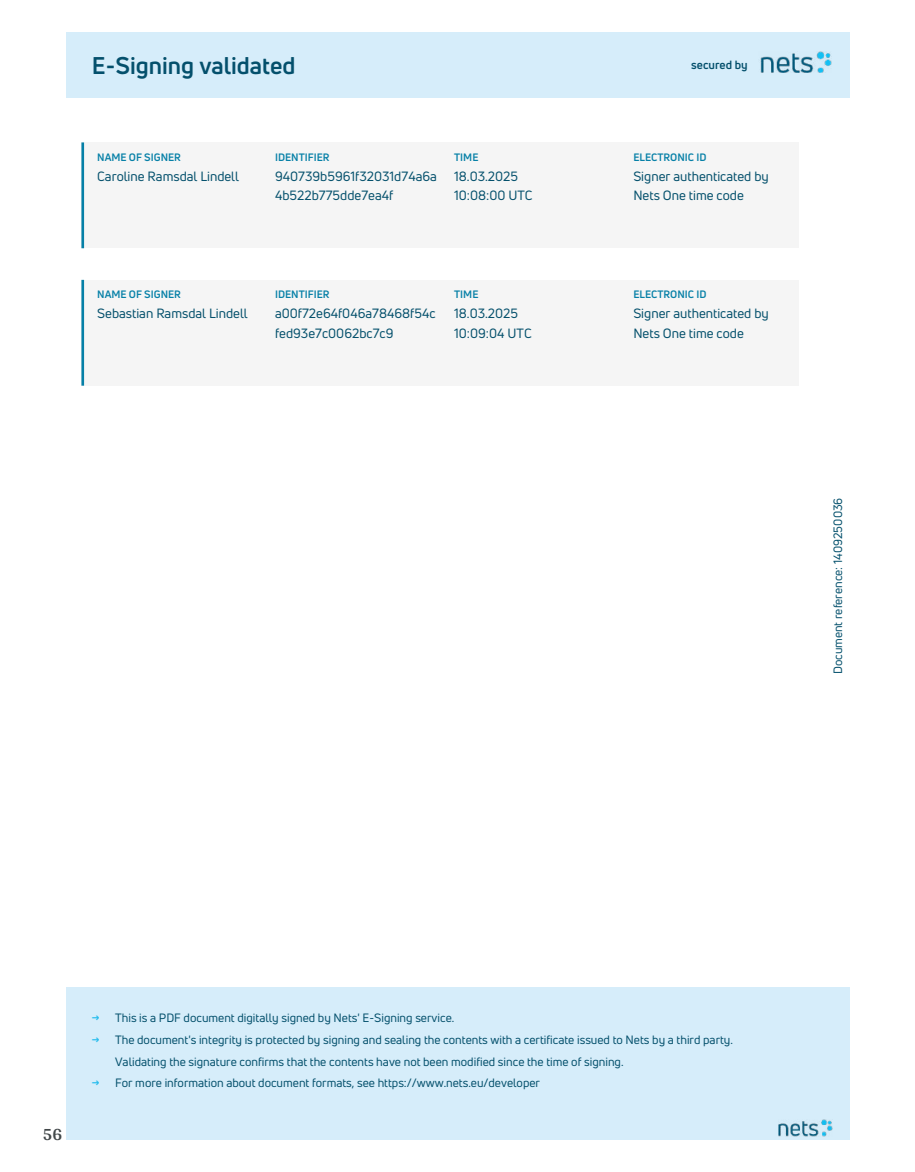
<style>
.page{position:relative;width:915px;height:1172px;background:#fff}
.page>*{position:absolute;margin:0;border:0;box-sizing:border-box;transform-origin:0 0}
.t1{font:700 23.7px "Uni Neue";color:#04506c}
.t2{font:700 18px "Arya";color:#414749}
.t3{font:13.2px/19.5px "Uni Neue";color:#04506c}
.t4{font:11.85px/21.6px "Uni Neue";color:#04506c}
.t5{font:700 11.85px "Uni Neue";color:#25bced}
.t6{font:700 11.7px "Uni Neue";color:#04506c}
.t7{font:700 10.5px "Uni Neue";color:#0680a7}
.s1{font-weight:700;color:#25bced}
</style>
<div class="page">
<div style="left:66px;top:32px;width:783px;height:66px;background:#d6edfa"></div>
<img style="left:760px;top:52px;width:71px;height:21px">
<div style="left:81px;top:142px;width:718px;height:106px;background:#f5f5f5"></div>
<hr style="left:81px;top:142px;width:3px;height:106px;background:#0680a7">
<div style="left:81px;top:280px;width:718px;height:106px;background:#f5f5f5"></div>
<hr style="left:81px;top:280px;width:3px;height:106px;background:#0680a7">
<div style="left:66px;top:987px;width:783px;height:153px;background:#d6edfa"></div>
<img style="left:778px;top:1119px;width:53px;height:17px">
<h1 class="t1" style="left:92px;top:50px;width:205px">E-Signing validated</h1>
<p class="t6" style="left:691px;top:58px;width:58px">secured by</p>
<p class="t7" style="left:97px;top:150px;width:85px">NAME OF SIGNER</p>
<p class="t3" style="left:97px;top:168px;width:143px">Caroline Ramsdal Lindell</p>
<p class="t7" style="left:275px;top:150px;width:56px">IDENTIFIER</p>
<p class="t3" style="left:275px;top:168px;width:163px">940739b5961f32031d74a6a<br>4b522b775dde7ea4f</p>
<p class="t7" style="left:454px;top:150px;width:26px">TIME</p>
<p class="t3" style="left:454px;top:168px;width:80px">18.03.2025<br>10:08:00 UTC</p>
<p class="t7" style="left:97px;top:287px;width:85px">NAME OF SIGNER</p>
<p class="t3" style="left:97px;top:305px;width:152px">Sebastian Ramsdal Lindell</p>
<p class="t7" style="left:275px;top:287px;width:56px">IDENTIFIER</p>
<p class="t3" style="left:275px;top:305px;width:162px">a00f72e64f046a78468f54c fed93e7c0062bc7c9</p>
<p class="t7" style="left:454px;top:287px;width:26px">TIME</p>
<p class="t3" style="left:454px;top:305px;width:79px">18.03.2025<br>10:09:04 UTC</p>
<p class="t7" style="left:633px;top:150px;width:75px">ELECTRONIC ID</p>
<p class="t3" style="left:633px;top:168px;width:137px">Signer authenticated by<br>Nets One time code</p>
<p class="t7" style="left:633px;top:287px;width:75px">ELECTRONIC ID</p>
<p class="t3" style="left:633px;top:305px;width:137px">Signer authenticated by<br>Nets One time code</p>
<p class="t4" style="left:828px;top:674px;width:178px;rotate:-90deg">Document reference: 1409250036</p>
<h2 class="t2" style="left:43px;top:1123px;width:21px">56</h2>
<p class="t4" style="left:115px;top:1009px;width:619px;text-indent:-23px"><span class="s1">→</span> This is a PDF document digitally signed by Nets' E-Signing service.<br>The document's integrity is protected by signing and sealing the contents with a certificate issued to Nets by a third party.<br>Validating the signature confirms that the contents have not been modified since the time of signing.</p>
<p class="t5" style="left:92px;top:1032px;width:9px">→</p>
<p class="t4" style="left:92px;top:1073px;width:449px"><span class="s1">→</span> For more information about document formats, see https://www.nets.eu/developer</p>
</div>
